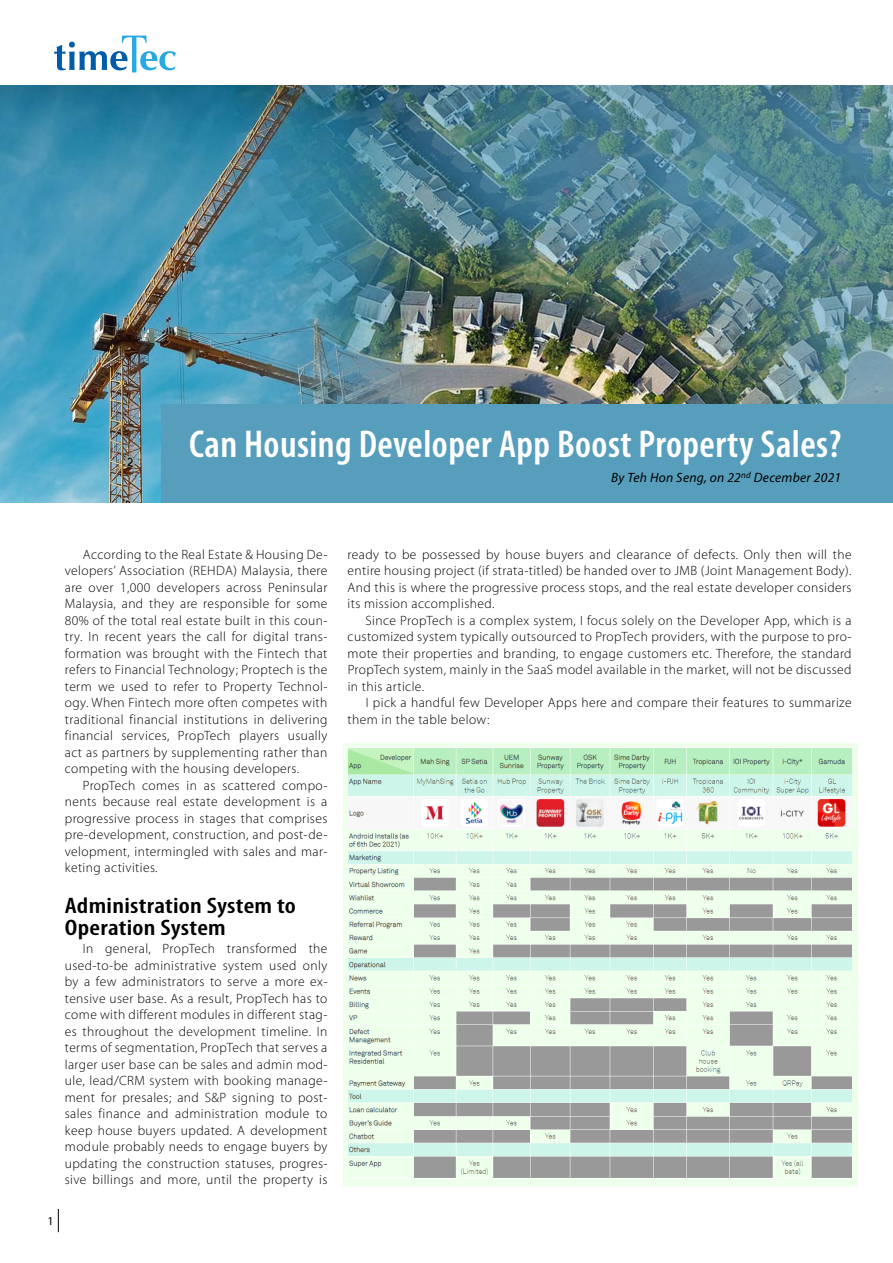
<style>
.page{position:relative;width:893px;height:1263px;background:#fff}
.page>*{position:absolute;margin:0;border:0;box-sizing:border-box;transform-origin:0 0}
.t1{font:600 condensed 39px "Myriad Pro";letter-spacing:.01em;color:#fff}
.t2{font:600 condensed 22.5px/22.5px "Myriad Pro";letter-spacing:.01em;color:#000;scale:1.2 1}
.t3{font:300 13.5px/16.5px "Myriad Pro";letter-spacing:.03em;color:#000;text-align:justify}
.t4{font:italic 13.5px "Myriad Pro";letter-spacing:.02em;color:#000}
</style>
<div class="page">
<img style="left:0;top:85px;width:893px;height:418px">
<div style="left:162px;top:405px;width:731px;height:98px;background:#579ebc"></div>
<div style="left:343px;top:743px;width:514px;height:443px;background:#eeffec"></div>
<img style="left:349px;top:748px;width:503px;height:431px">
<svg style="left:58px;top:1209px;width:1px;height:23px"></svg>
<svg style="left:54px;top:36px;width:122px;height:36px"></svg>
<h1 class="t1" style="left:189px;top:420px;width:654px">Can Housing Developer App Boost Property Sales?</h1>
<p class="t4" style="left:611px;top:469px;width:231px">By Teh Hon Seng, on 22<sup>nd</sup> December 2021</p>
<p class="t3" style="left:65px;top:546px;width:264px;text-indent:18px">According to the Real Estate &amp; Housing De&shy;velopers’ Association (REHDA) Malaysia, there are over 1,000 developers across Peninsular Malaysia, and they are responsible for some 80% of the total real estate built in this coun&shy;try. In recent years the call for digital trans&shy;formation was brought with the Fintech that refers to Financial Technology; Proptech is the term we used to refer to Property Technol&shy;ogy. When Fintech more often competes with traditional financial institutions in delivering financial services, PropTech players usually act as partners by supplementing rather than competing with the housing developers.</p>
<p class="t3" style="left:65px;top:777px;width:264px;text-indent:18px">PropTech comes in as scattered compo&shy;nents because real estate development is a progressive process in stages that comprises pre-development, construction, and post-de&shy;velopment, intermingled with sales and mar&shy;keting activities.</p>
<h2 class="t2" style="left:65px;top:894px;width:194px">Administration System to<br>Operation System</h2>
<p class="t3" style="left:65px;top:940px;width:264px;text-indent:18px">In general, PropTech transformed the used-to-be administrative system used only by a few administrators to serve a more ex&shy;tensive user base. As a result, PropTech has to come with different modules in different stag&shy;es throughout the development timeline. In terms of segmentation, PropTech that serves a larger user base can be sales and admin mod&shy;ule, lead/CRM system with booking manage&shy;ment for presales; and S&amp;P signing to post&shy;sales finance and administration module to keep house buyers updated. A development module probably needs to engage buyers by updating the construction statuses, progres&shy;sive billings and more, until the property is</p>
<p class="t3" style="left:348px;top:546px;width:505px">ready to be possessed by house buyers and clearance of defects. Only then will the entire housing project (if strata-titled) be handed over to JMB (Joint Management Body).<br>And this is where the progressive process stops, and the real estate developer considers its mission accomplished.</p>
<p class="t3" style="left:348px;top:612px;width:505px;text-indent:18px">Since PropTech is a complex system, I focus solely on the Developer App, which is a customized system typically outsourced to PropTech providers, with the purpose to pro&shy;mote their properties and branding, to engage customers etc. Therefore, the standard PropTech system, mainly in the SaaS model available in the market, will not be discussed in this article.</p>
<p class="t3" style="left:348px;top:694px;width:505px;text-indent:18px">I pick a handful few Developer Apps here and compare their features to summarize them in the table below:</p>
</div>
